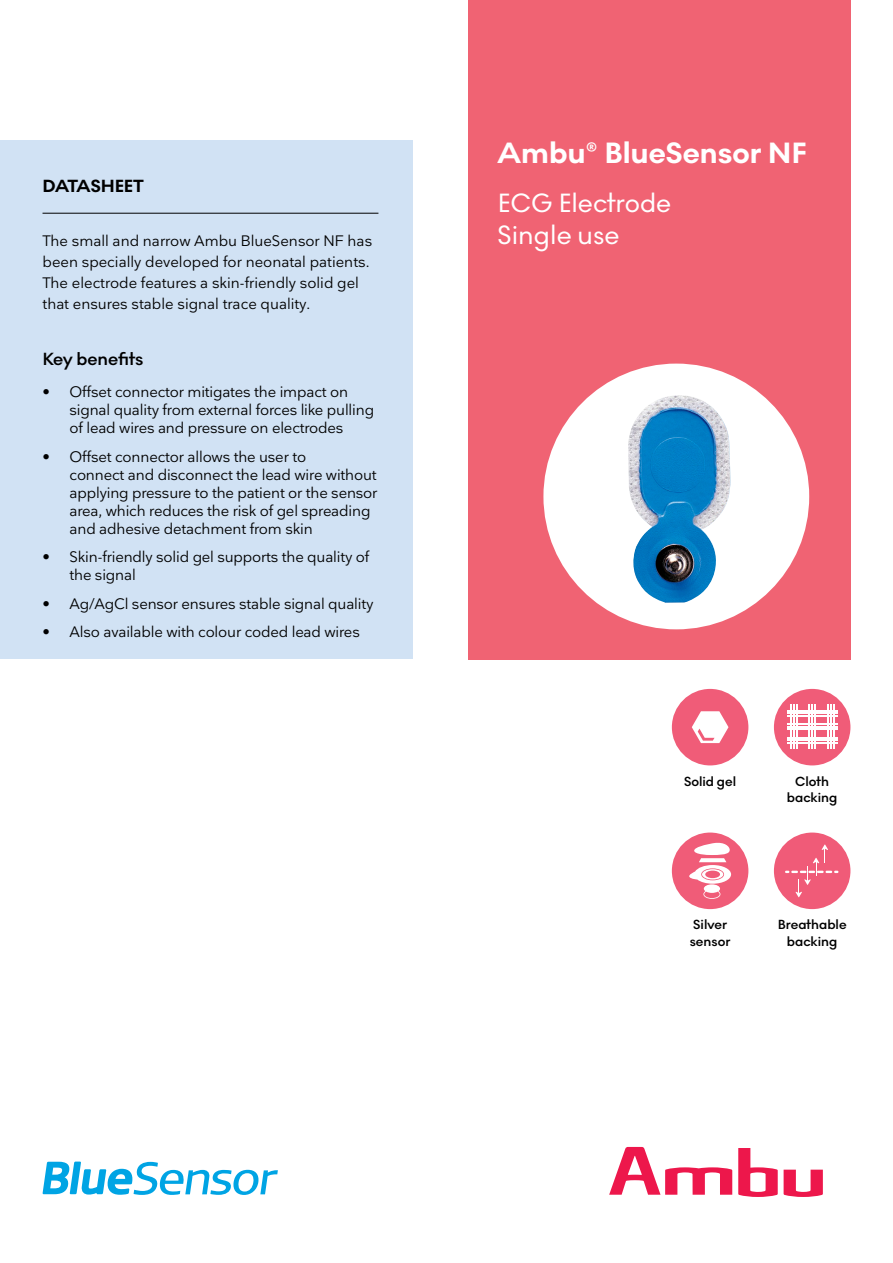
<style>
.page{position:relative;width:893px;height:1263px;background:#fff}
.page>*{position:absolute;margin:0;border:0;box-sizing:border-box;transform-origin:0 0}
.t1{font:700 30px "Noir No 1";color:#fff}
.t2{font:27px/32.4px "Noir No 1";color:#fff}
.t3{font:600 18px "Noir No 1";color:#000}
.t4{font:700 18px "Noir No 1";color:#000}
.t5{font:15px/18px "Nationale";letter-spacing:-.01em;color:#000}
.t6{font:600 13.5px/16.5px "Noir No 1";color:#000;text-align:center}
</style>
<div class="page">
<div style="left:468px;top:0;width:382px;height:659px;background:#f06373"></div>
<div style="left:0;top:140px;width:412px;height:519px;background:#d1e2f4"></div>
<div style="left:543px;top:364px;width:266px;height:265px;background:#fff;border-radius:50%"></div>
<img style="left:628px;top:395px;width:103px;height:208px">
<svg style="left:43px;top:1161px;width:235px;height:34px"></svg>
<svg style="left:784px;top:1169px;width:39px;height:28px"></svg>
<svg style="left:738px;top:1148px;width:40px;height:49px"></svg>
<svg style="left:609px;top:1147px;width:123px;height:48px"></svg>
<div style="left:774px;top:689px;width:76px;height:76px;background:#f05c78;border-radius:50%"></div>
<svg style="left:787px;top:704px;width:50px;height:45px"></svg>
<div style="left:774px;top:832px;width:76px;height:77px;background:#f05b78;border-radius:50%"></div>
<svg style="left:785px;top:844px;width:53px;height:53px"></svg>
<div style="left:672px;top:832px;width:76px;height:77px;background:#f05c78;border-radius:50%"></div>
<svg style="left:689px;top:842px;width:42px;height:57px"></svg>
<div style="left:672px;top:689px;width:76px;height:76px;background:#f05c78;border-radius:50%"></div>
<svg style="left:692px;top:711px;width:36px;height:32px"></svg>
<hr style="left:43px;top:213px;width:335px;height:1px;background:#000">
<p class="t4" style="left:43px;top:172px;width:103px">DATASHEET</p>
<p class="t5" style="left:43px;top:230px;width:331px;line-height:21px">The small and narrow Ambu BlueSensor NF has been specially developed for neonatal patients.<br>The electrode features a skin-friendly solid gel that ensures stable signal trace quality.</p>
<p class="t3" style="left:43px;top:345px;width:102px">Key benefits</p>
<p class="t5" style="left:70px;top:383px;width:306px;text-indent:-27px">• Offset connector mitigates the impact on signal quality from external forces like pulling of lead wires and pressure on electrodes</p>
<p class="t5" style="left:70px;top:447px;width:309px;text-indent:-27px">• Offset connector allows the user to<br>connect and disconnect the lead wire without applying pressure to the patient or the sensor area, which reduces the risk of gel spreading and adhesive detachment from skin</p>
<p class="t5" style="left:70px;top:548px;width:301px;text-indent:-27px">• Skin-friendly solid gel supports the quality of the signal</p>
<p class="t5" style="left:43px;top:594px;width:332px">• Ag/AgCl sensor ensures stable signal quality</p>
<p class="t5" style="left:43px;top:623px;width:319px">• Also available with colour coded lead wires</p>
<h1 class="t1" style="left:497px;top:130px;width:311px">Ambu® BlueSensor NF</h1>
<h2 class="t2" style="left:497px;top:186px;width:175px">ECG Electrode<br>Single use</h2>
<p class="t6" style="left:684px;top:773px;width:54px">Solid gel</p>
<p class="t6" style="left:787px;top:773px;width:52px">Cloth backing</p>
<p class="t6" style="left:690px;top:916px;width:42px;text-align:left">Silver sensor</p>
<p class="t6" style="left:778px;top:916px;width:70px">Breathable backing</p>
</div>
